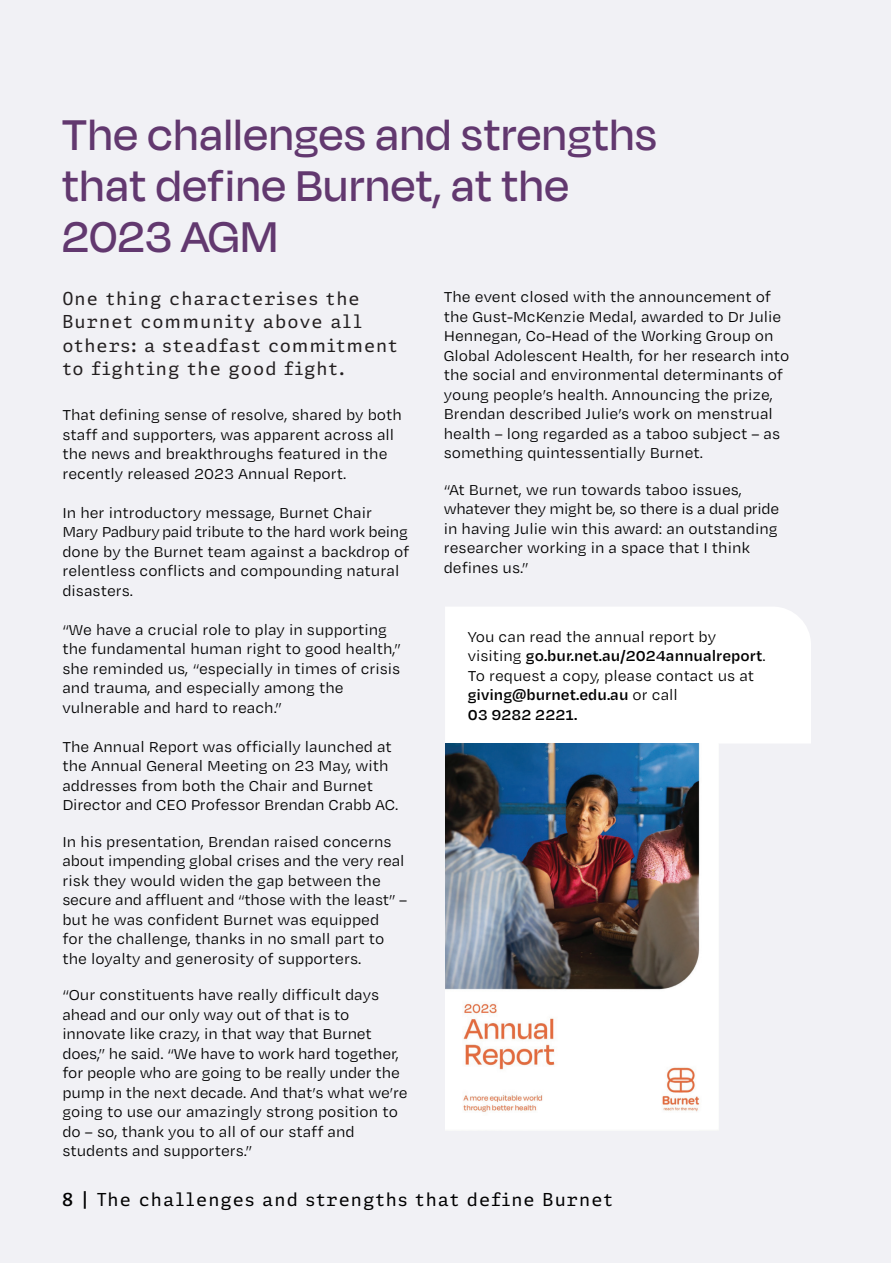
<style>
.page{position:relative;width:891px;height:1263px;background:#fff}
.page>*{position:absolute;margin:0;border:0;box-sizing:border-box;transform-origin:0 0}
.t1{font:500 49.5px/51px "Degular Display";letter-spacing:.03em;color:#62386f}
.t2{font:18px/23.4px "Adelle Mono Flex";letter-spacing:.06em;color:#231f20}
.t3{font:18px "Adelle Mono Flex";letter-spacing:.06em;color:#000}
.t4{font:16.5px/19.5px "Degular Text";color:#000}
.s1{font-weight:600}
</style>
<div class="page">
<div style="left:0;top:0;width:890px;height:1263px;background:#f1f1f5"></div>
<div style="left:445px;top:607px;width:365px;height:136px;background:#fff"></div>
<img style="left:445px;top:743px;width:272px;height:387px">
<h1 class="t1" style="left:62px;top:107px;width:595px">The challenges and strengths that define Burnet, at the<br>2023 AGM</h1>
<p class="t2" style="left:62px;top:286px;width:336px">One thing characterises the<br>Burnet community above all others: a steadfast commitment to fighting the good fight.</p>
<p class="t4" style="left:62px;top:404px;width:341px">That defining sense of resolve, shared by both staff and supporters, was apparent across all the news and breakthroughs featured in the recently released 2023 Annual Report.</p>
<p class="t4" style="left:62px;top:502px;width:348px">In her introductory message, Burnet Chair Mary Padbury paid tribute to the hard work being done by the Burnet team against a backdrop of relentless conflicts and compounding natural disasters.</p>
<p class="t4" style="left:62px;top:619px;width:340px">“We have a crucial role to play in supporting the fundamental human right to good health,” she reminded us, “especially in times of crisis and trauma, and especially among the vulnerable and hard to reach.”</p>
<p class="t4" style="left:62px;top:736px;width:337px">The Annual Report was officially launched at the Annual General Meeting on 23 May, with addresses from both the Chair and Burnet Director and CEO Professor Brendan Crabb AC.</p>
<p class="t4" style="left:62px;top:831px;width:346px">In his presentation, Brendan raised concerns about impending global crises and the very real risk they would widen the gap between the secure and affluent and “those with the least” – but he was confident Burnet was equipped<br>for the challenge, thanks in no small part to the loyalty and generosity of supporters.</p>
<p class="t4" style="left:62px;top:984px;width:347px">“Our constituents have really difficult days ahead and our only way out of that is to innovate like crazy, in that way that Burnet does,” he said. “We have to work hard together, for people who are going to be really under the pump in the next decade. And that’s what we’re going to use our amazingly strong position to do – so, thank you to all of our staff and students and supporters.”</p>
<p class="t4" style="left:443px;top:287px;width:347px">The event closed with the announcement of the Gust-McKenzie Medal, awarded to Dr Julie Hennegan, Co-Head of the Working Group on Global Adolescent Health, for her research into the social and environmental determinants of young people’s health. Announcing the prize, Brendan described Julie’s work on menstrual health – long regarded as a taboo subject – as something quintessentially Burnet.</p>
<p class="t4" style="left:443px;top:479px;width:337px">“At Burnet, we run towards taboo issues, whatever they might be, so there is a dual pride in having Julie win this award: an outstanding researcher working in a space that I think defines us.”</p>
<p class="t4" style="left:467px;top:626px;width:299px">You can read the annual report by visiting <span class="s1">go.bur.net.au/2024annualreport</span>.<br>To request a copy, please contact us at <span class="s1">giving@burnet.edu.au</span> or call<br><span class="s1">03 9282 2221.</span></p>
<p class="t3" style="left:62px;top:1188px;width:552px"><span class="s1">8 |</span> The challenges and strengths that define Burnet</p>
</div>
